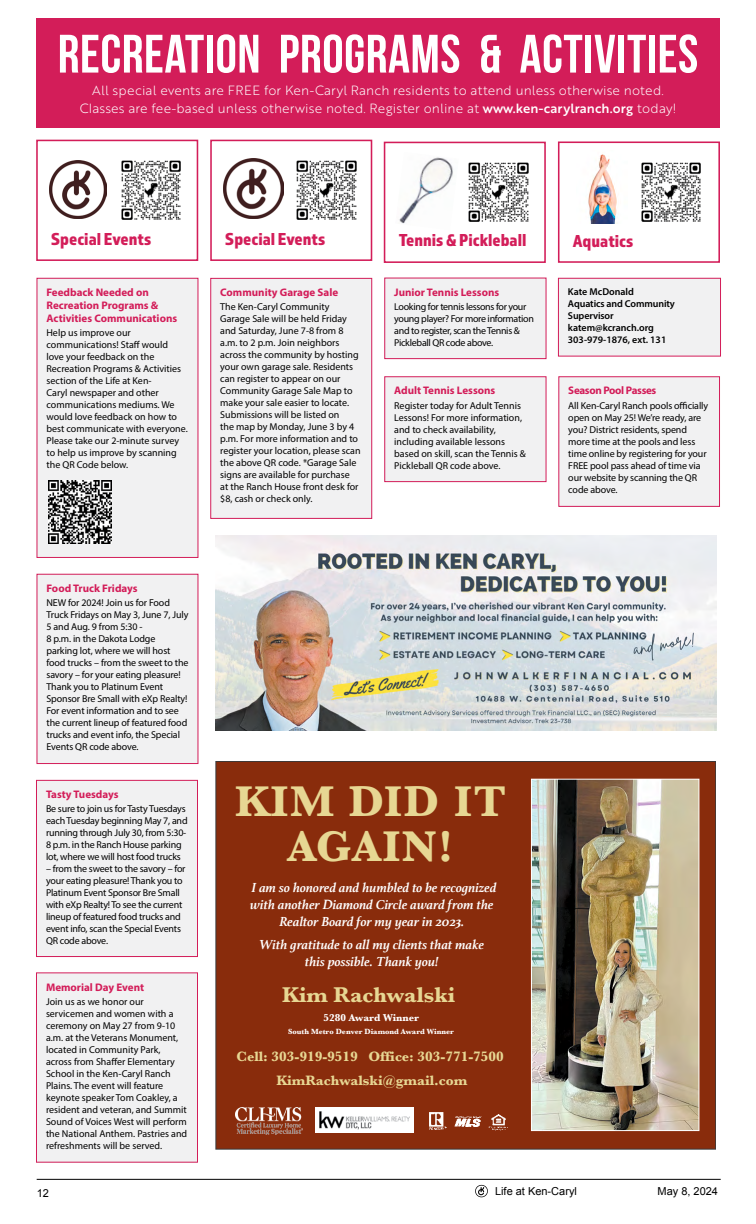
<style>
.page{position:relative;width:756px;height:1224px;background:#fff}
.page>*{position:absolute;margin:0;border:0;box-sizing:border-box;transform-origin:0 0}
.t1{font:700 54px "Bebas Neue";letter-spacing:.01em;color:#fff}
.t2{font:700 44.7px/44.4px "Baskerville";letter-spacing:.03em;color:#e7d793;text-align:center}
.t3{font:700 22.2px "Baskerville";color:#e7d793}
.t4{font:18px "Almaq Refined";color:#d31d59}
.t5{font:700 14.1px/23.4px "Baskerville";color:#e7d793;text-align:center}
.t6{font:italic 700 13.8px/17px "Athelas";color:#fff;text-align:center}
.t7{font:13px/18px "Brother 1816 Light";letter-spacing:.01em;color:#fff;text-align:center}
.t8{font:700 11px/13px "Myriad Pro";color:#d31d59}
.t9{font:11px "Arial";color:#000}
.t10{font:700 11px "Myriad Pro";letter-spacing:-.03em;color:#d31d59}
.t11{font:700 10.4px "Baskerville";color:#fff}
.t12{font:10px/12px "Myriad Pro";letter-spacing:-.005em;color:#000}
.t13{font:10px/12px "Myriad Pro";letter-spacing:-.03em;color:#000}
.t14{font:600 10px/12px "Myriad Pro";letter-spacing:-.005em;color:#000}
.t15{font:700 7.8px "Baskerville";color:#fff}
.s1{font-family:"Brother 1816 Medium"}
</style>
<div class="page">
<hr style="left:37px;top:1179px;width:684px;height:1px;background:#000">
<svg style="left:476px;top:1185px;width:12px;height:12px"></svg>
<div style="left:36px;top:18px;width:684px;height:110px;background:#d31d59"></div>
<div style="left:385px;top:377px;width:161px;height:105px;background:#f1f1f2"></div>
<div style="left:384px;top:376px;width:163px;height:106px;border:1px solid #d31d59"></div>
<div style="left:37px;top:574px;width:161px;height:190px;background:#f1f1f2"></div>
<div style="left:36px;top:574px;width:162px;height:190px;border:1px solid #d31d59"></div>
<div style="left:36px;top:140px;width:162px;height:121px;border:2px solid #d31d59"></div>
<img style="left:49px;top:161px;width:58px;height:57px">
<div style="left:37px;top:278px;width:161px;height:279px;background:#f1f1f2"></div>
<div style="left:36px;top:278px;width:162px;height:280px;border:1px solid #d31d59"></div>
<div style="left:36px;top:780px;width:162px;height:177px;background:#f1f1f2"></div>
<div style="left:36px;top:780px;width:162px;height:177px;border:1px solid #d31d59"></div>
<div style="left:385px;top:278px;width:161px;height:81px;background:#f1f1f2"></div>
<div style="left:384px;top:278px;width:163px;height:81px;border:1px solid #d31d59"></div>
<img style="left:121px;top:160px;width:60px;height:60px">
<div style="left:210px;top:140px;width:162px;height:121px;border:2px solid #d31d59"></div>
<img style="left:223px;top:158px;width:60px;height:60px">
<img style="left:296px;top:160px;width:61px;height:60px">
<div style="left:36px;top:973px;width:162px;height:189px;background:#f1f1f2"></div>
<div style="left:36px;top:972px;width:162px;height:191px;border:1px solid #d31d59"></div>
<div style="left:558px;top:278px;width:163px;height:78px;background:#f1f1f2"></div>
<div style="left:558px;top:278px;width:163px;height:79px;border:1px solid #d31d59"></div>
<img style="left:588px;top:154px;width:30px;height:70px">
<div style="left:559px;top:377px;width:161px;height:129px;background:#f1f1f2"></div>
<div style="left:558px;top:376px;width:162px;height:131px;border:1px solid #d31d59"></div>
<div style="left:558px;top:141px;width:162px;height:122px;border:2px solid #d31d59"></div>
<div style="left:211px;top:278px;width:161px;height:240px;background:#f1f1f2"></div>
<div style="left:210px;top:278px;width:162px;height:241px;border:1px solid #d31d59"></div>
<div style="left:216px;top:762px;width:500px;height:387px;background:#892c0c"></div>
<img style="left:235px;top:1107px;width:68px;height:28px">
<img style="left:316px;top:1107px;width:97px;height:26px">
<img style="left:429px;top:1112px;width:18px;height:18px">
<img style="left:454px;top:1114px;width:28px;height:14px">
<img style="left:489px;top:1113px;width:19px;height:18px">
<img style="left:533px;top:781px;width:164px;height:348px">
<div style="left:531px;top:779px;width:168px;height:352px;border:1px solid #fff"></div>
<img style="left:399px;top:157px;width:54px;height:67px">
<div style="left:384px;top:142px;width:162px;height:121px;border:2px solid #d31d59"></div>
<img style="left:468px;top:162px;width:61px;height:60px">
<img style="left:216px;top:535px;width:501px;height:195px">
<img style="left:48px;top:480px;width:64px;height:63px">
<img style="left:641px;top:162px;width:60px;height:60px">
<h1 class="t1" style="left:58px;top:24px;width:642px">RECREATION PROGRAMS &amp; ACTIVITIES</h1>
<h3 class="t7" style="left:80px;top:80px;width:598px">All special events are FREE for Ken-Caryl Ranch residents to attend unless otherwise noted.<br>Classes are fee-based unless otherwise noted. Register online at <span class="s1">www.ken-carylranch.org</span> today!</h3>
<h3 class="t4" style="left:51px;top:228px;width:102px">Special Events</h3>
<p class="t8" style="left:46px;top:285px;width:132px">Feedback Needed on<br>Recreation Programs &amp;<br>Activities Communications</p>
<p class="t12" style="left:46px;top:327px;width:143px">Help us improve our communications! Staff would love your feedback on the<br>Recreation Programs &amp; Activities section of the Life at Ken-<br>Caryl newspaper and other communications mediums. We would love feedback on how to best communicate with everyone.<br>Please take our 2-minute survey to help us improve by scanning the QR Code below.</p>
<h3 class="t4" style="left:225px;top:228px;width:102px">Special Events</h3>
<p class="t8" style="left:220px;top:286px;width:119px">Community Garage Sale</p>
<p class="t12" style="left:220px;top:301px;width:142px">The Ken-Caryl Community<br>Garage Sale will be held Friday and Saturday, June 7-8 from 8 a.m. to 2 p.m. Join neighbors across the community by hosting your own garage sale. Residents can register to appear on our<br>Community Garage Sale Map to make your sale easier to locate.<br>Submissions will be listed on<br>the map by Monday, June 3 by 4 p.m. For more information and to register your location, please scan the above QR code. *Garage Sale signs are available for purchase<br>at the Ranch House front desk for $8, cash or check only.</p>
<h3 class="t4" style="left:399px;top:229px;width:129px">Tennis &amp; Pickleball</h3>
<p class="t8" style="left:394px;top:285px;width:107px">Junior Tennis Lessons</p>
<p class="t13" style="left:394px;top:301px;width:141px">Looking for tennis lessons for your young player? For more information and to register, scan the Tennis &amp;<br>Pickleball QR code above.</p>
<p class="t8" style="left:394px;top:384px;width:103px">Adult Tennis Lessons</p>
<p class="t12" style="left:394px;top:399px;width:133px">Register today for Adult Tennis<br>Lessons! For more information, and to check availability, including available lessons based on skill, scan the Tennis &amp;<br>Pickleball QR code above.</p>
<p class="t8" style="left:46px;top:581px;width:93px">Food Truck Fridays</p>
<p class="t12" style="left:46px;top:597px;width:144px">NEW for 2024! Join us for Food<br>Truck Fridays on May 3, June 7, July<br>5 and Aug. 9 from 5:30 -<br>8 p.m. in the Dakota Lodge parking lot, where we will host food trucks – from the sweet to the savory – for your eating pleasure!<br>Thank you to Platinum Event<br>Sponsor Bre Small with eXp Realty!<br>For event information and to see the current lineup of featured food trucks and event info, the Special<br>Events QR code above.</p>
<p class="t8" style="left:46px;top:788px;width:74px">Tasty Tuesdays</p>
<p class="t12" style="left:46px;top:803px;width:143px">Be sure to join us for Tasty Tuesdays each Tuesday beginning May 7, and running through July 30, from 5:30- 8 p.m. in the Ranch House parking lot, where we will host food trucks</p>
<p class="t12" style="left:46px;top:863px;width:141px">– from the sweet to the savory – for your eating pleasure! Thank you to<br>Platinum Event Sponsor Bre Small with eXp Realty! To see the current lineup of featured food trucks and event info, scan the Special Events<br>QR code above.</p>
<p class="t8" style="left:46px;top:980px;width:100px">Memorial Day Event</p>
<p class="t12" style="left:46px;top:995px;width:143px">Join us as we honor our servicemen and women with a ceremony on May 27 from 9-10 a.m. at the Veterans Monument, located in Community Park, across from Shaffer Elementary<br>School in the Ken-Caryl Ranch<br>Plains. The event will feature keynote speaker Tom Coakley, a resident and veteran, and Summit<br>Sound of Voices West will perform the National Anthem. Pastries and refreshments will be served.</p>
<h2 class="t2" style="left:235px;top:780px;width:272px">KIM DID IT<br>AGAIN!</h2>
<h3 class="t6" style="left:250px;top:879px;width:248px">I am so honored and humbled to be recognized with another Diamond Circle award from the<br>Realtor Board for my year in 2023.</h3>
<h3 class="t6" style="left:259px;top:936px;width:226px">With gratitude to all my clients that make this possible. Thank you!</h3>
<h3 class="t3" style="left:282px;top:980px;width:174px">Kim Rachwalski</h3>
<p class="t11" style="left:324px;top:1010px;width:97px">5280 Award Winner</p>
<p class="t15" style="left:288px;top:1026px;width:167px">South Metro Denver Diamond Award Winner</p>
<h3 class="t5" style="left:237px;top:1045px;width:269px">Cell: 303-919-9519 Office: 303-771-7500<br>KimRachwalski@gmail.com</h3>
<h3 class="t4" style="left:573px;top:230px;width:62px">Aquatics</h3>
<p class="t14" style="left:568px;top:286px;width:108px">Kate McDonald<br>Aquatics and Community<br>Supervisor katem@kcranch.org<br>303-979-1876, ext. 131</p>
<p class="t10" style="left:568px;top:384px;width:90px">Season Pool Passes</p>
<p class="t12" style="left:568px;top:399px;width:141px">All Ken-Caryl Ranch pools officially open on May 25! We’re ready, are you? District residents, spend more time at the pools and less time online by registering for your<br>FREE pool pass ahead of time via our website by scanning the QR code above.</p>
<p class="t9" style="left:37px;top:1186px;width:14px">12</p>
<p class="t9" style="left:495px;top:1184px;width:83px">Life at Ken-Caryl</p>
<p class="t9" style="left:658px;top:1184px;width:62px">May 8, 2024</p>
</div>
